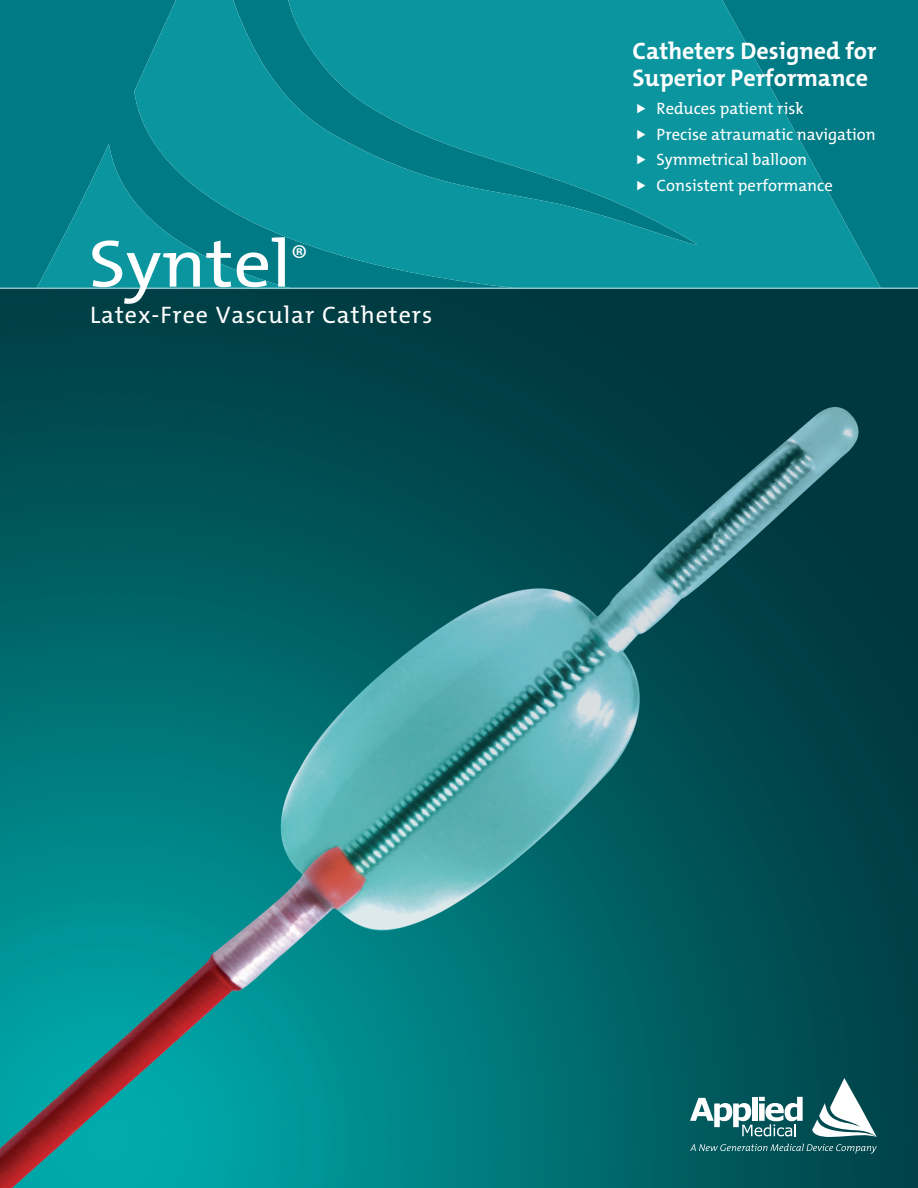
<style>
.page{position:relative;width:918px;height:1188px;background:#fff}
.page>*{position:absolute;margin:0;border:0;box-sizing:border-box;transform-origin:0 0}
.t1{font:67.5px "The Mix Os F";color:#fff;scale:1.1 1}
.t2{font:700 24px/27px "The Mix Os F";color:#fff}
.t3{font:24px "The Mix Os F";letter-spacing:.04em;color:#fff}
.t4{font:16.5px/25.5px "The Mix Os F";color:#fff}
</style>
<div class="page">
<img style="left:0;top:289px;width:918px;height:899px">
<div style="left:0;top:0;width:918px;height:288px;background:#007b85"></div>
<svg style="left:36px;top:144px;width:98px;height:144px;fill:#0b959f"></svg>
<svg style="left:134px;top:0;width:784px;height:288px;fill:#0b959f"></svg>
<hr style="left:0;top:288px;width:918px;height:1px;background:#8fc3cb">
<svg style="left:690px;top:1144px;width:187px;height:10px;background:#2c6e72"></svg>
<svg style="left:690px;top:1097px;width:113px;height:39px"></svg>
<svg style="left:812px;top:1078px;width:65px;height:60px"></svg>
<svg style="left:637px;top:104px;width:8px;height:10px"></svg>
<svg style="left:637px;top:130px;width:25px;height:11px"></svg>
<svg style="left:637px;top:155px;width:25px;height:11px"></svg>
<svg style="left:637px;top:181px;width:25px;height:11px"></svg>
<h1 class="t1" style="left:88px;top:220px;width:201px">Syntel<sup>®</sup></h1>
<h2 class="t3" style="left:90px;top:300px;width:344px">Latex-Free Vascular Catheters</h2>
<h2 class="t2" style="left:633px;top:38px;width:246px">Catheters Designed for<br>Superior Performance</h2>
<p class="t4" style="left:657px;top:96px;width:221px">Reduces patient risk<br>Precise atraumatic navigation<br>Symmetrical balloon<br>Consistent performance</p>
</div>
